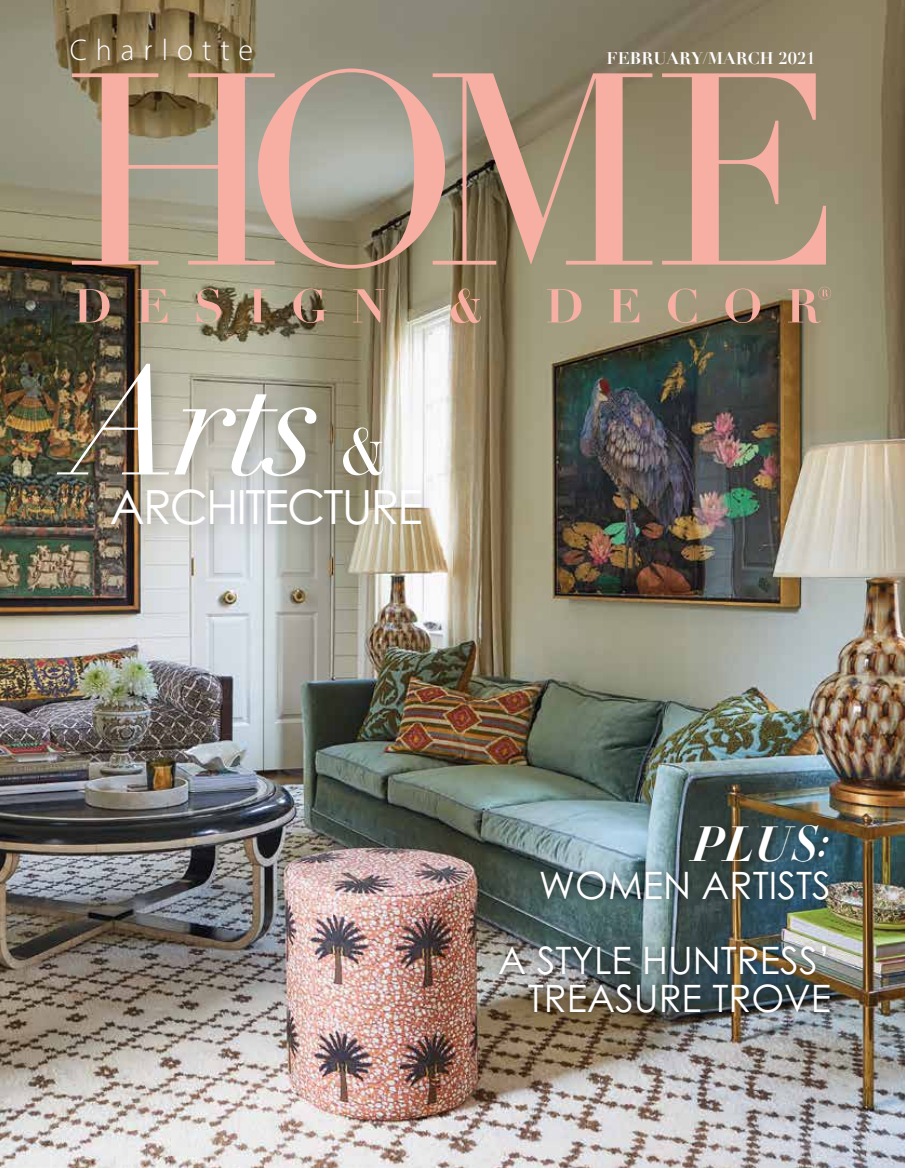
<style>
.page{position:relative;width:905px;height:1168px;background:#fff}
.page>*{position:absolute;margin:0;border:0;box-sizing:border-box;transform-origin:0 0}
.t1{font:italic 152.1px "Didot";color:#fff}
.t2{font:64.65px "Didot";color:#fff}
.t3{font:49.2px "Didot HTF B24 Bold Ital";color:#fff}
.t4{font:47.25px "Century Gothic Pro";letter-spacing:-.04em;color:#fff}
.t5{font:37.8px/75.6px "Century Gothic Pro";color:#fff;text-align:right}
.t6{font:300 30px "Myriad Pro";letter-spacing:.3em;color:#fff}
.t7{font:700 16.5px "Didot";color:#fff}
</style>
<div class="page">
<img style="left:0;top:0;width:904px;height:1168px">
<svg style="left:72px;top:69px;width:754px;height:200px;background:#ad9480"></svg>
<svg style="left:75px;top:287px;width:756px;height:36px;background:#99876e"></svg>
<div style="left:48px;top:354px;width:392px;height:190px;background:#000;opacity:.19"></div>
<div style="left:493px;top:818px;width:343px;height:201px;background:#000;opacity:.39"></div>
<p class="t6" style="left:70px;top:31px;width:185px">Charlotte</p>
<h1 class="t1" style="left:70px;top:328px;width:253px">Arts</h1>
<h2 class="t2" style="left:338px;top:413px;width:52px">&amp;</h2>
<p class="t4" style="left:110px;top:478px;width:314px">ARCHITECTURE</p>
<p class="t7" style="left:606px;top:47px;width:210px">FEBRUARY/MARCH 2021</p>
<h3 class="t3" style="left:691px;top:813px;width:141px">PLUS:</h3>
<p class="t5" style="left:498px;top:847px;width:334px">WOMEN ARTISTS<br>A STYLE HUNTRESS’</p>
<p class="t5" style="left:527px;top:960px;width:305px">TREASURE TROVE</p>
</div>
